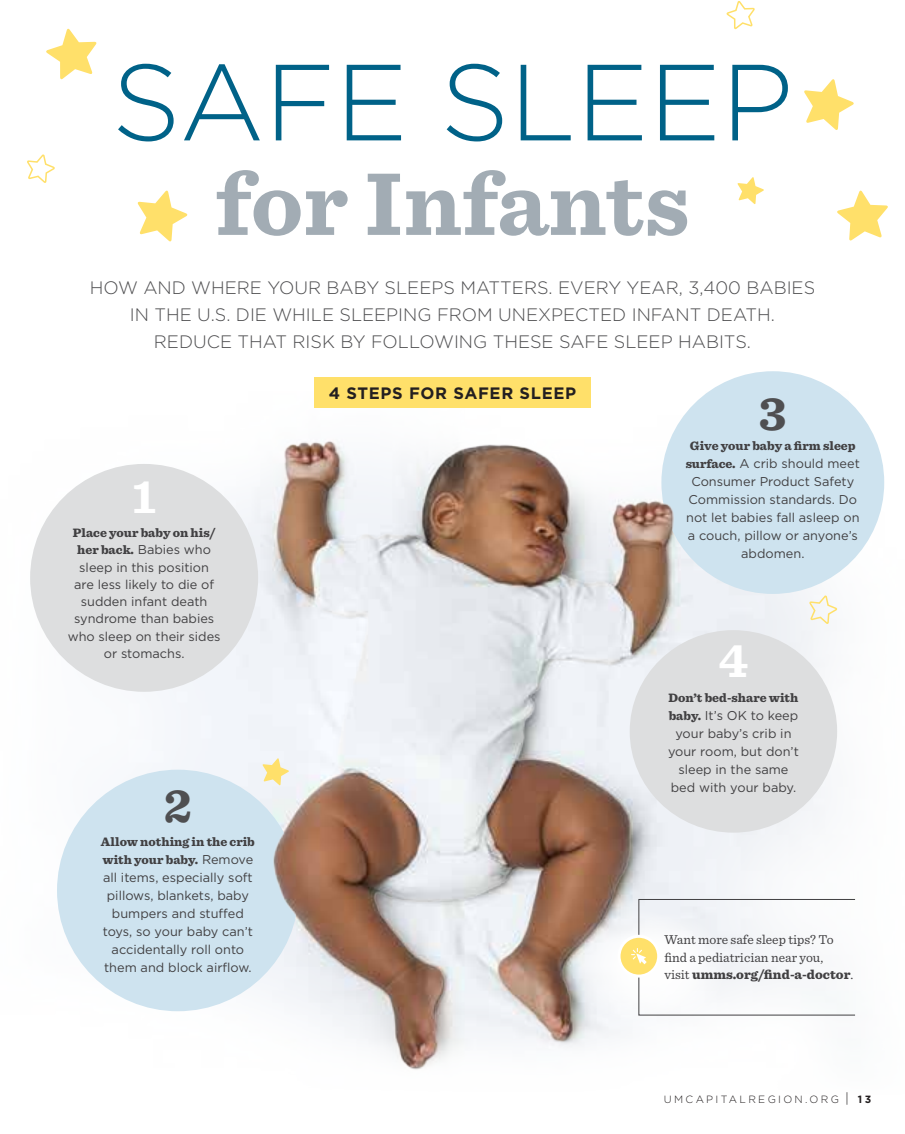
<style>
.page{position:relative;width:905px;height:1134px;background:#fff}
.page>*{position:absolute;margin:0;border:0;box-sizing:border-box;transform-origin:0 0}
.t1{font:300 108px "Gotham";color:#006288}
.t2{font:700 93px "Sentinel";color:#a2acb4}
.t3{font:700 49.05px "Sentinel";color:#fff}
.t4{font:700 49.05px "Sentinel";color:#4f4f51}
.t5{font:300 18px/27px "Gotham";color:#4d4d4f;text-align:center}
.t6{font:700 16.5px "Gotham";letter-spacing:.04em;color:#231f20}
.t7{font:13.5px/17.2px "Sentinel";color:#414042}
.t8{font:12.75px/18px "Gotham";color:#414042;text-align:center}
.t9{font:900 12.75px/18px "Sentinel";color:#414042}
.t10{font:300 10.5px "Gotham";letter-spacing:.22em;color:#231f20}
.s1{font-family:"Sentinel";font-weight:900}
.s2{font-family:"Gotham";font-weight:400}
.s3{font-weight:900}
.s4{font-size:13.5px}
.s5{font-weight:700}
</style>
<div class="page">
<div style="left:612px;top:913px;width:114px;height:113px;background:#f5f6f9;border-radius:50%"></div>
<div style="left:30px;top:464px;width:228px;height:228px;background:#dddedf;border-radius:50%"></div>
<div style="left:57px;top:770px;width:242px;height:241px;background:#cee3ef;border-radius:50%"></div>
<div style="left:661px;top:371px;width:223px;height:223px;background:#cee3ef;border-radius:50%"></div>
<div style="left:629px;top:630px;width:208px;height:203px;background:#dddedf;border-radius:50%"></div>
<div style="left:314px;top:377px;width:276px;height:31px;background:#ffe06a"></div>
<svg style="left:46px;top:29px;width:50px;height:50px"></svg>
<svg style="left:138px;top:191px;width:49px;height:51px"></svg>
<svg style="left:804px;top:79px;width:49px;height:51px"></svg>
<svg style="left:837px;top:191px;width:50px;height:50px"></svg>
<svg style="left:808px;top:594px;width:30px;height:69px"></svg>
<svg style="left:737px;top:177px;width:27px;height:27px"></svg>
<svg style="left:726px;top:1px;width:29px;height:29px"></svg>
<svg style="left:27px;top:154px;width:28px;height:29px"></svg>
<img style="left:250px;top:421px;width:428px;height:651px">
<div style="left:571px;top:909px;width:135px;height:113px;background:#fff;border-radius:50%"></div>
<div style="left:638px;top:899px;width:217px;height:116px;border:1px solid #414042"></div>
<div style="left:619px;top:936px;width:39px;height:40px;background:#ffe06a;border-radius:50%"></div>
<div style="left:617px;top:935px;width:43px;height:43px;border:3px solid #fff;border-radius:50%"></div>
<svg style="left:631px;top:948px;width:15px;height:16px"></svg>
<h1 class="t1" style="left:112px;top:37px;width:683px">SAFE SLEEP</h1>
<h2 class="t2" style="left:215px;top:131px;width:475px">for Infants</h2>
<h3 class="t5" style="left:90px;top:274px;width:727px">HOW AND WHERE YOUR BABY SLEEPS MATTERS. EVERY YEAR, 3,400 BABIES<br>IN THE U.S. DIE WHILE SLEEPING FROM UNEXPECTED INFANT DEATH.<br>REDUCE THAT RISK BY FOLLOWING THESE SAFE SLEEP HABITS.</h3>
<h3 class="t3" style="left:132px;top:458px;width:26px">1</h3>
<p class="t9" style="left:73px;top:523px;width:144px">Place your baby on his/</p>
<p class="t8" style="left:68px;top:541px;width:154px;line-height:17.2px"><span class="s1">her back.</span> Babies who sleep in this position<br>are less likely to die of sudden infant death syndrome than babies who sleep on their sides or stomachs.</p>
<h3 class="t4" style="left:164px;top:766px;width:30px">2</h3>
<p class="t9" style="left:101px;top:832px;width:155px">Allow nothing in the crib with your baby. <span class="s2">Remove</span></p>
<p class="t8" style="left:103px;top:868px;width:152px">all items, especially soft pillows, blankets, baby bumpers and stuffed toys, so your baby can’t accidentally roll onto them and block airflow.</p>
<p class="t6" style="left:329px;top:383px;width:249px">4 STEPS FOR SAFER SLEEP</p>
<h3 class="t4" style="left:759px;top:375px;width:29px">3</h3>
<p class="t9" style="left:690px;top:436px;width:167px">Give your baby a firm sleep</p>
<p class="t8" style="left:685px;top:454px;width:176px"><span class="s1">surface.</span> A crib should meet<br>Consumer Product Safety<br>Commission standards. Do not let babies fall asleep on a couch, pillow or anyone’s abdomen.</p>
<h3 class="t3" style="left:718px;top:622px;width:31px">4</h3>
<p class="t9" style="left:668px;top:688px;width:131px">Don’t bed-share with</p>
<p class="t8" style="left:668px;top:706px;width:132px"><span class="s1">baby.</span> It’s OK to keep your baby’s crib in your room, but don’t sleep in the same bed with your baby.</p>
<p class="t7" style="left:664px;top:930px;width:190px">Want more safe sleep tips? To find a pediatrician near you,<br>visit <span class="s3">umms.org/find-a-doctor</span>.</p>
<p class="t10" style="left:664px;top:1093px;width:209px">UMCAPITALREGION.ORG <span class="s4">|</span> <span class="s5">13</span></p>
</div>
